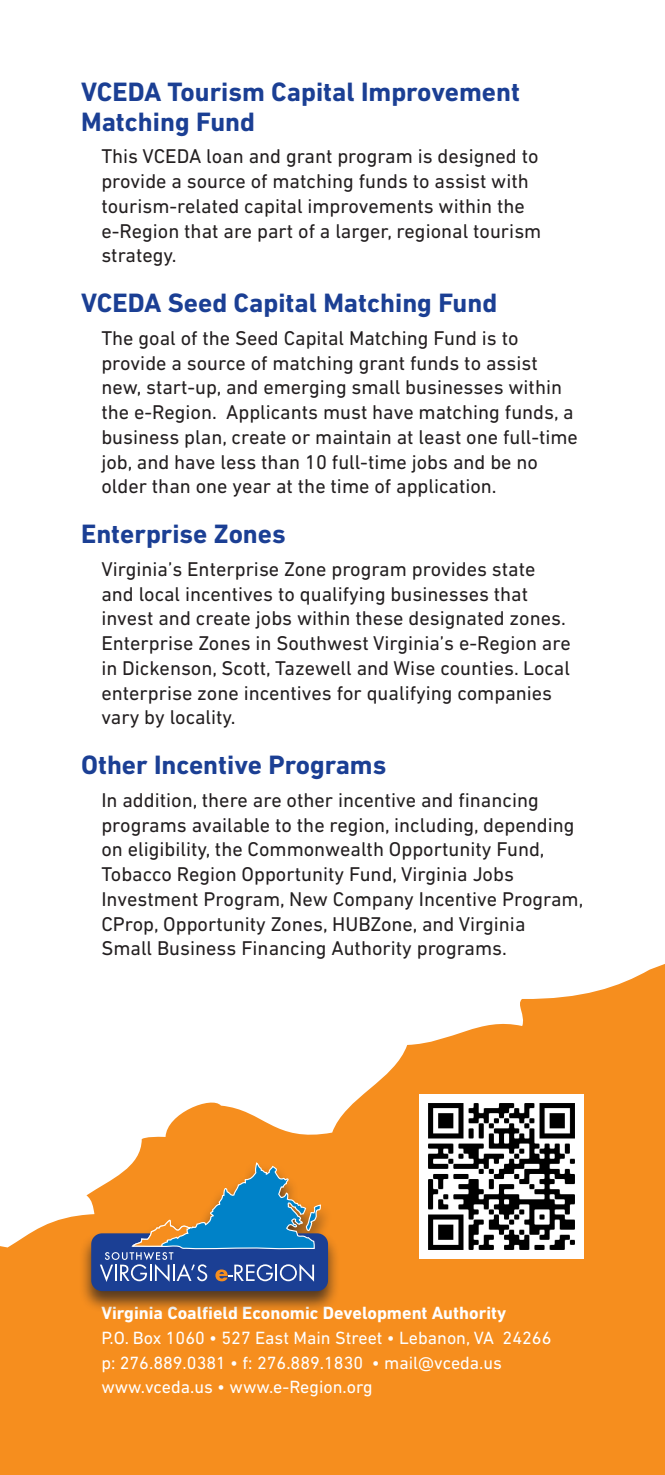
<style>
.page{position:relative;width:665px;height:1475px;background:#fff}
.page>*{position:absolute;margin:0;border:0;box-sizing:border-box;transform-origin:0 0}
.Headers{font:700 27px/29.2px "DIN Next LT Pro";color:#1b3f94}
.body_copy{font:20.25px/24.8px "DIN Next LT Pro";color:#231f20}
.Address{font:18px "DIN Next LT Pro";color:#fff}
.Address-2{font:700 18px "DIN Next LT Pro";color:#fff}
</style>
<div class="page">
<svg style="left:0;top:964px;width:664px;height:510px;fill:#f68e1e"></svg>
<img style="left:419px;top:1094px;width:164px;height:164px">
<div style="left:79px;top:1161px;width:261px;height:152px;background:#231f20;opacity:.75"></div>
<svg style="left:91px;top:1161px;width:237px;height:129px;background:#7f7b78"></svg>
<p class="Headers" style="left:81px;top:77px;width:440px">VCEDA Tourism Capital Improvement<br>Matching Fund</p>
<p class="body_copy" style="left:101px;top:144px;width:441px">This VCEDA loan and grant program is designed to provide a source of matching funds to assist with tourism-related capital improvements within the e-Region that are part of a larger, regional tourism strategy.</p>
<p class="Headers" style="left:81px;top:288px;width:417px">VCEDA Seed Capital Matching Fund</p>
<p class="body_copy" style="left:101px;top:325px;width:478px">The goal of the Seed Capital Matching Fund is to provide a source of matching grant funds to assist new, start-up, and emerging small businesses within the e-Region. Applicants must have matching funds, a business plan, create or maintain at least one full-time job, and have less than 10 full-time jobs and be no older than one year at the time of application.</p>
<p class="Headers" style="left:81px;top:519px;width:206px">Enterprise Zones</p>
<p class="body_copy" style="left:101px;top:556px;width:470px">Virginia’s Enterprise Zone program provides state and local incentives to qualifying businesses that invest and create jobs within these designated zones.<br>Enterprise Zones in Southwest Virginia’s e-Region are in Dickenson, Scott, Tazewell and Wise counties. Local enterprise zone incentives for qualifying companies vary by locality.</p>
<p class="Headers" style="left:81px;top:750px;width:306px">Other Incentive Programs</p>
<p class="body_copy" style="left:101px;top:787px;width:483px">In addition, there are other incentive and financing programs available to the region, including, depending on eligibility, the Commonwealth Opportunity Fund, Tobacco Region Opportunity Fund, Virginia Jobs Investment Program, New Company Incentive Program, CProp, Opportunity Zones, HUBZone, and Virginia<br>Small Business Financing Authority programs.</p>
<p class="Address-2" style="left:101px;top:1302px;width:406px">Virginia Coalfield Economic Development Authority</p>
<p class="Address" style="left:101px;top:1327px;width:451px">P.O. Box 1060 • 527 East Main Street • Lebanon, VA 24266</p>
<p class="Address" style="left:101px;top:1351px;width:402px">p: 276.889.0381 • f: 276.889.1830 • mail@vceda.us</p>
<p class="Address" style="left:101px;top:1376px;width:273px">www.vceda.us • www.e-Region.org</p>
</div>
